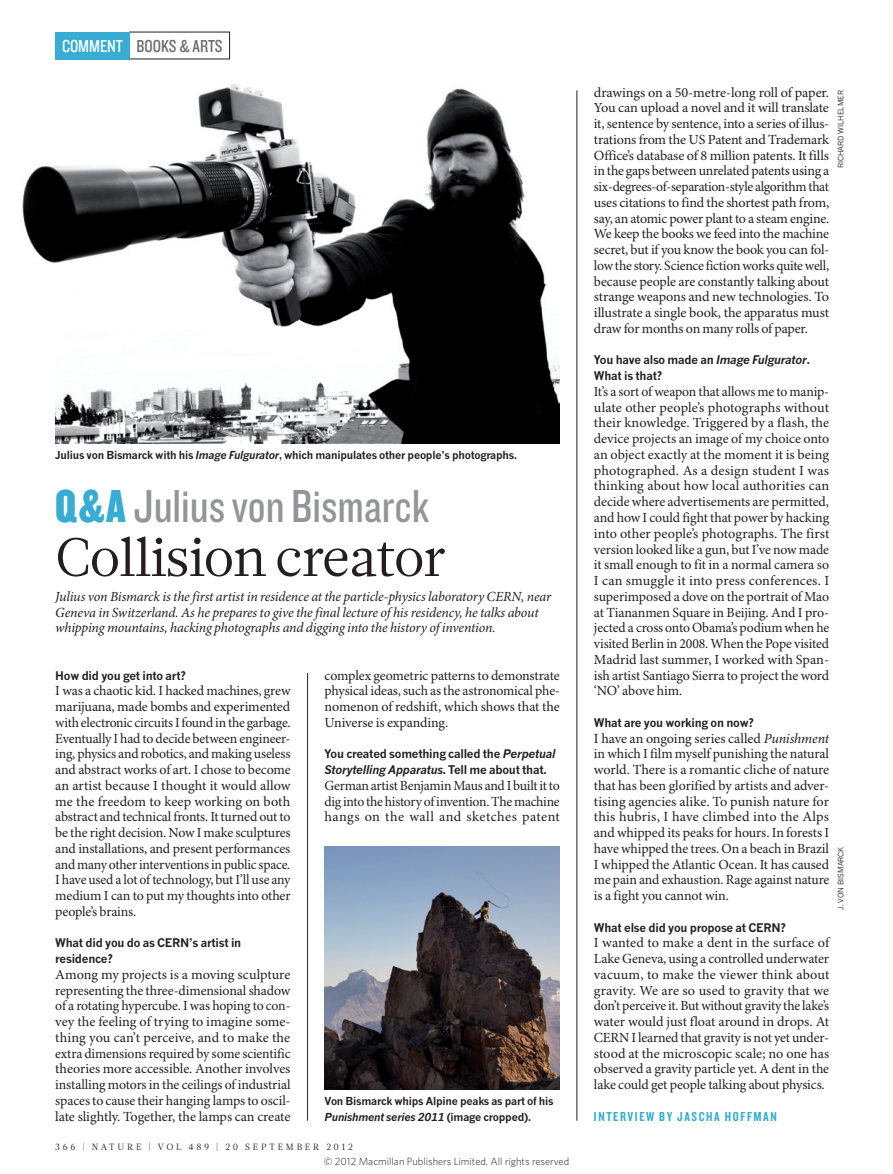
<style>
.page{position:relative;width:893px;height:1174px;background:#fff}
.page>*{position:absolute;margin:0;border:0;box-sizing:border-box;transform-origin:0 0}
.Q_A_HEAD_36{font:54px "Glosa Math";letter-spacing:-.02em;color:#231f20}
.Q_A_MAIN_STRAP{font:48px "Knockout 29 Junior Ltweight";color:#939598}
.t1{font:18px "Knockout 29 Junior Ltweight";color:#6c6d70}
.BODY_1ST_PARA{font:13.95px/15.8px "Minion Pro";letter-spacing:-.01em;color:#231f20;text-align:justify}
.Q_A_MAIN_INTRO{font:italic 13.95px/15.8px "Minion Pro";letter-spacing:-.015em;color:#231f20}
.Q_A_BYLINE{font:13.5px "Knockout 49 Liteweight";letter-spacing:.12em;color:#38acd2}
.Q_A_QUESTION{font:700 11.7px/15.8px "News Gothic MTOT";letter-spacing:-.02em;color:#231f20}
.PIC_CAPTION{font:700 10.8px/15.8px "News Gothic MTOT";letter-spacing:-.02em;color:#231f20}
.t2{font:300 10.5px "Whitney";color:#231f20}
.t3{font:9px "Glosa Math";letter-spacing:.305em;color:#231f20}
.PIC_CREDIT{font:7.5px "News Gothic MTOT";color:#231f20}
.s1{color:#fff}
.s2{font-style:italic}
.s3{font-family:"Knockout 69 Full Liteweight";color:#38acd2}
</style>
<div class="page">
<img style="left:55px;top:321px;width:505px;height:122px">
<img style="left:22px;top:84px;width:524px;height:237px">
<img style="left:325px;top:846px;width:235px;height:243px">
<hr style="left:577px;top:90px;width:1px;height:1030px;background:#231f20">
<div style="left:55px;top:32px;width:75px;height:27px;background:#38acd2"></div>
<hr style="left:307px;top:673px;width:1px;height:447px;background:#231f20">
<p class="t1" style="left:62px;top:34px;width:162px"><span class="s1">COMMENT</span> BOOKS &amp; ARTS</p>
<p class="PIC_CAPTION" style="left:55px;top:447px;width:463px">Julius von Bismarck with his <span class="s2">Image Fulgurator</span>, which manipulates other people’s photographs.</p>
<p class="Q_A_MAIN_STRAP" style="left:55px;top:475px;width:376px"><span class="s3">Q&amp;A</span> Julius von Bismarck</p>
<p class="Q_A_HEAD_36" style="left:55px;top:522px;width:393px">Collision creator</p>
<p class="Q_A_MAIN_INTRO" style="left:55px;top:589px;width:497px">Julius von Bismarck is the first artist in residence at the particle-physics laboratory CERN, near<br>Geneva in Switzerland. As he prepares to give the final lecture of his residency, he talks about whipping mountains, hacking photographs and digging into the history of invention.</p>
<p class="Q_A_QUESTION" style="left:55px;top:667px;width:132px">How did you get into art?</p>
<p class="BODY_1ST_PARA" style="left:55px;top:683px;width:237px">I was a chaotic kid. I hacked machines, grew marijuana, made bombs and experimented with electronic circuits I found in the garbage.<br>Eventually I had to decide between engineer&shy;ing, physics and robotics, and making useless and abstract works of art. I chose to become an artist because I thought it would allow me the freedom to keep working on both abstract and technical fronts. It turned out to be the right decision. Now I make sculptures and installations, and present performances and many other interventions in public space.<br>I have used a lot of technology, but I’ll use any medium I can to put my thoughts into other people’s brains.</p>
<p class="Q_A_QUESTION" style="left:55px;top:935px;width:188px">What did you do as CERN’s artist in residence?</p>
<p class="BODY_1ST_PARA" style="left:55px;top:967px;width:237px">Among my projects is a moving sculpture representing the three-dimensional shadow of a rotating hypercube. I was hoping to con&shy;vey the feeling of trying to imagine some&shy;thing you can’t perceive, and to make the extra dimensions required by some scientific theories more accessible. Another involves installing motors in the ceilings of industrial spaces to cause their hanging lamps to oscil&shy;late slightly. Together, the lamps can create</p>
<p class="BODY_1ST_PARA" style="left:325px;top:668px;width:237px">complex geometric patterns to demonstrate physical ideas, such as the astronomical phe&shy;nomenon of redshift, which shows that the Universe is expanding.</p>
<p class="Q_A_QUESTION" style="left:325px;top:746px;width:233px">You created something called the <span class="s2">Perpetual<br>Storytelling Apparatus</span>. Tell me about that.</p>
<p class="BODY_1ST_PARA" style="left:325px;top:778px;width:237px">German artist Benjamin Maus and I built it to dig into the history of invention. The machine hangs on the wall and sketches patent</p>
<p class="PIC_CAPTION" style="left:325px;top:1093px;width:230px">Von Bismarck whips Alpine peaks as part of his<br><span class="s2">Punishment series 2011</span> (image cropped).</p>
<p class="t3" style="left:55px;top:1141px;width:299px">366 | NATURE | VOL 489 | 20 SEPTEMBER 2012</p>
<p class="t2" style="left:324px;top:1154px;width:247px">© 2012 Macmillan Publishers Limited. All rights reserved</p>
<p class="BODY_1ST_PARA" style="left:594px;top:85px;width:237px">drawings on a 50-metre-long roll of paper.<br>You can upload a novel and it will translate it, sentence by sentence, into a series of illus&shy;trations from the US Patent and Trademark Office’s database of 8 million patents. It fills in the gaps between unrelated patents using a six-degrees-of-separation-style algorithm that uses citations to find the shortest path from, say, an atomic power plant to a steam engine.<br>We keep the books we feed into the machine secret, but if you know the book you can fol&shy;low the story. Science fiction works quite well, because people are constantly talking about strange weapons and new technologies. To illustrate a single book, the apparatus must draw for months on many rolls of paper.</p>
<p class="Q_A_QUESTION" style="left:594px;top:352px;width:217px">You have also made an <span class="s2">Image Fulgurator</span>.<br>What is that?</p>
<p class="BODY_1ST_PARA" style="left:594px;top:384px;width:237px">It’s a sort of weapon that allows me to manip&shy;ulate other people’s photographs without their knowledge. Triggered by a flash, the device projects an image of my choice onto an object exactly at the moment it is being photographed. As a design student I was thinking about how local authorities can decide where advertisements are permitted, and how I could fight that power by hacking into other people’s photographs. The first version looked like a gun, but I’ve now made it small enough to fit in a normal camera so I can smuggle it into press conferences. I superimposed a dove on the portrait of Mao at Tiananmen Square in Beijing. And I pro&shy;jected a cross onto Obama’s podium when he visited Berlin in 2008. When the Pope visited Madrid last summer, I worked with Span&shy;ish artist Santiago Sierra to project the word ‘NO’ above him.</p>
<p class="Q_A_QUESTION" style="left:594px;top:714px;width:162px">What are you working on now?</p>
<p class="BODY_1ST_PARA" style="left:594px;top:731px;width:237px">I have an ongoing series called <span class="s2">Punishment </span>in which I film myself punishing the natural world. There is a romantic cliche of nature that has been glorified by artists and adver&shy;tising agencies alike. To punish nature for this hubris, I have climbed into the Alps and whipped its peaks for hours. In forests I have whipped the trees. On a beach in Brazil I whipped the Atlantic Ocean. It has caused me pain and exhaustion. Rage against nature is a fight you cannot win.</p>
<p class="Q_A_QUESTION" style="left:594px;top:919px;width:194px">What else did you propose at CERN?</p>
<p class="BODY_1ST_PARA" style="left:594px;top:935px;width:237px">I wanted to make a dent in the surface of Lake Geneva, using a controlled underwater vacuum, to make the viewer think about gravity. We are so used to gravity that we don’t perceive it. But without gravity the lake’s water would just float around in drops. At CERN I learned that gravity is not yet under&shy;stood at the microscopic scale; no one has observed a gravity particle yet. A dent in the lake could get people talking about physics.</p>
<p class="Q_A_BYLINE" style="left:594px;top:1107px;width:184px">INTERVIEW BY JASCHA HOFFMAN</p>
<p class="PIC_CREDIT" style="left:836px;top:168px;width:79px;rotate:-90deg">RICHARD WILHELMER</p>
<p class="PIC_CREDIT" style="left:836px;top:909px;width:64px;rotate:-90deg">J. VON BISMARCK</p>
</div>
